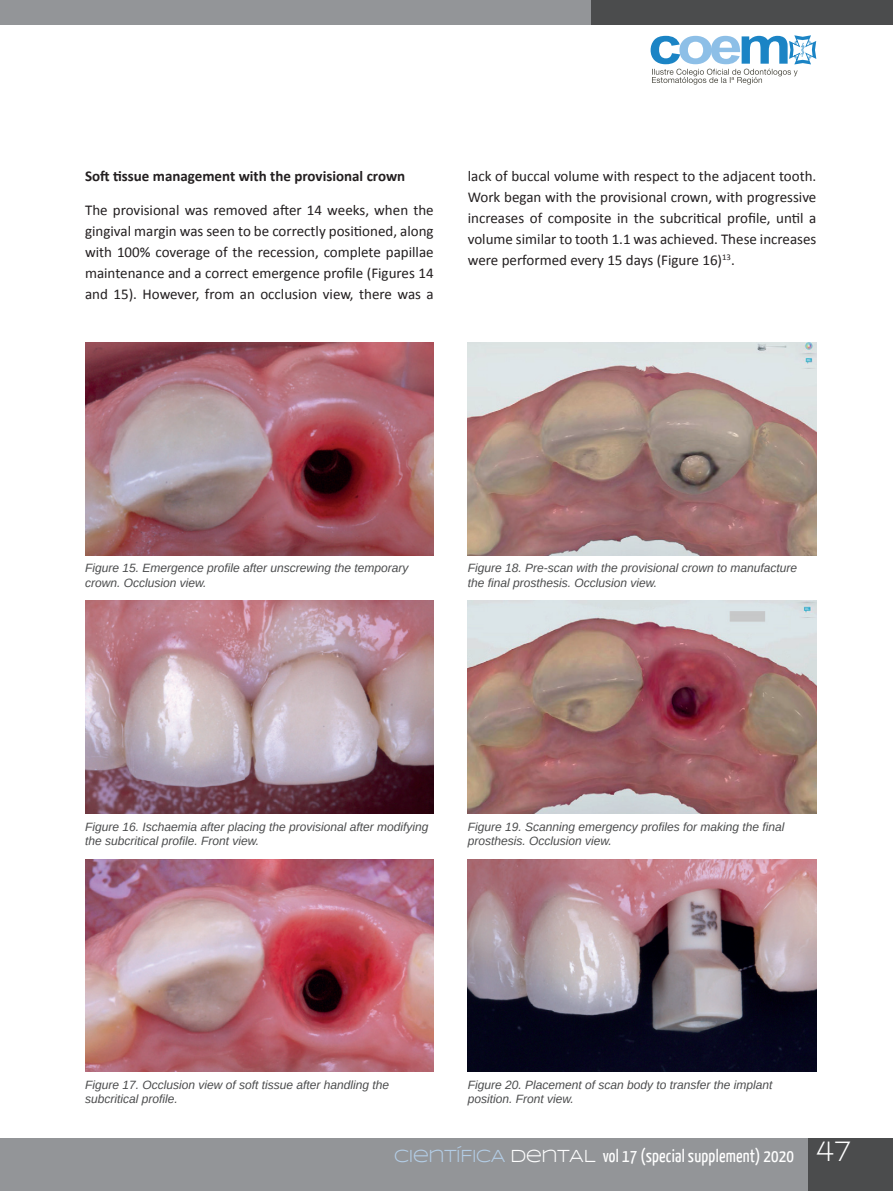
<style>
.page{position:relative;width:893px;height:1191px;background:#fff}
.page>*{position:absolute;margin:0;border:0;box-sizing:border-box;transform-origin:0 0}
.t1{font:18px "Yanone Kaffeesatz";letter-spacing:.01em;color:#fff}
.t2{font:15px/21px "Calibri";color:#231f20;text-align:justify}
.t3{font:700 15px "Calibri";color:#231f20}
.t4{font:italic 12px/14.4px "Arimo";color:#4b4c4d}
.s1{font-family:"Syncopate";color:#b3cde6}
.s2{font-family:"Syncopate"}
.s3{font-family:"Walkway";font-weight:700;font-size:30px}
</style>
<div class="page">
<div style="left:0;top:1138px;width:893px;height:53px;background:#939598"></div>
<div style="left:808px;top:1138px;width:85px;height:53px;background:#4b4c4d"></div>
<div style="left:0;top:0;width:893px;height:25px;background:#939598"></div>
<div style="left:591px;top:0;width:302px;height:25px;background:#4b4c4d"></div>
<svg style="left:651px;top:35px;width:165px;height:50px"></svg>
<img style="left:85px;top:342px;width:349px;height:213px">
<img style="left:85px;top:600px;width:349px;height:213px">
<img style="left:85px;top:859px;width:349px;height:212px">
<img style="left:468px;top:342px;width:348px;height:213px">
<img style="left:468px;top:600px;width:348px;height:213px">
<img style="left:468px;top:859px;width:348px;height:212px">
<p class="t3" style="left:85px;top:167px;width:322px">Soft tissue management with the provisional crown</p>
<p class="t2" style="left:85px;top:200px;width:350px">The provisional was removed after 14 weeks, when the gingival margin was seen to be correctly positioned, along with 100% coverage of the recession, complete papillae maintenance and a correct emergence profile (Figures 14 and 15). However, from an occlusion view, there was a</p>
<p class="t2" style="left:468px;top:166px;width:350px">lack of buccal volume with respect to the adjacent tooth.<br>Work began with the provisional crown, with progressive increases of composite in the subcritical profile, until a volume similar to tooth 1.1 was achieved. These increases were performed every 15 days (Figure 16)<sup>13</sup>.</p>
<p class="t4" style="left:85px;top:561px;width:325px">Figure 15. Emergence profile after unscrewing the temporary crown. Occlusion view.</p>
<p class="t4" style="left:468px;top:561px;width:331px">Figure 18. Pre-scan with the provisional crown to manufacture the final prosthesis. Occlusion view.</p>
<p class="t4" style="left:85px;top:819px;width:345px">Figure 16. Ischaemia after placing the provisional after modifying the subcritical profile. Front view.</p>
<p class="t4" style="left:468px;top:819px;width:318px">Figure 19. Scanning emergency profiles for making the final prosthesis. Occlusion view.</p>
<p class="t4" style="left:85px;top:1077px;width:306px">Figure 17. Occlusion view of soft tissue after handling the subcritical profile.</p>
<p class="t4" style="left:468px;top:1077px;width:306px">Figure 20. Placement of scan body to transfer the implant position. Front view.</p>
<p class="t1" style="left:394px;top:1144px;width:459px"><span class="s1">CIENTÍFICA</span> <span class="s2">DENTAL</span> vol 17 (special supplement) 2020 <span class="s3">47</span></p>
</div>
